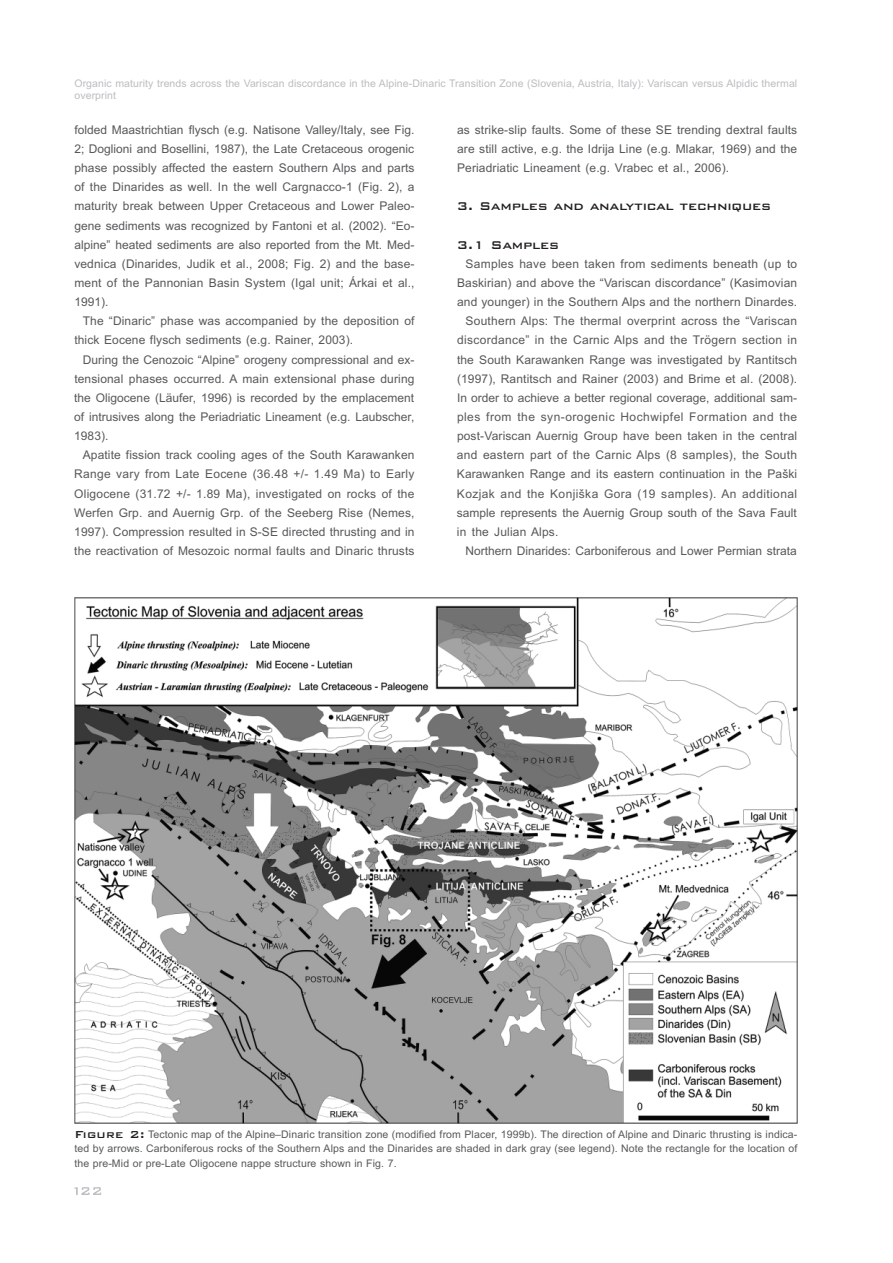
<style>
.page{position:relative;width:893px;height:1263px;background:#fff}
.page>*{position:absolute;margin:0;border:0;box-sizing:border-box;transform-origin:0 0}
.t1{font:500 15px "Bank Gothic BT";letter-spacing:-.015em;color:#231f20}
.t2{font:12px/19.2px "Arial";letter-spacing:.01em;color:#57585a;text-align:justify}
.t3{font:12px "Arial";letter-spacing:.03em;color:#57585a}
.t4{font:12px "Arial";letter-spacing:.04em;color:#57585a}
.t5{font:12px "Arial";letter-spacing:.035em;color:#57585a}
.t6{font:10.5px/14.9px "Arial";letter-spacing:.015em;color:#57585a;text-align:justify}
.t7{font:10.5px/11.7px "Arial";letter-spacing:.01em;color:#bcbdc0}
.s1{font-family:"Bank Gothic BT";font-weight:500;font-size:13.5px;color:#231f20}
</style>
<div class="page">
<img style="left:74px;top:597px;width:724px;height:526px">
<svg style="left:74px;top:1187px;width:27px;height:8px"></svg>
<p class="t7" style="left:74px;top:78px;width:724px">Organic maturity trends across the Variscan discordance in the Alpine-Dinaric Transition Zone (Slovenia, Austria, Italy): Variscan versus Alpidic thermal overprint</p>
<p class="t2" style="left:74px;top:121px;width:342px">folded Maastrichtian flysch (e.g. Natisone Valley/Italy, see Fig.<br>2; Doglioni and Bosellini, 1987), the Late Cretaceous orogenic phase possibly affected the eastern Southern Alps and parts of the Dinarides as well. In the well Cargnacco-1 (Fig. 2), a maturity break between Upper Cretaceous and Lower Paleo&shy;gene sediments was recognized by Fantoni et al. (2002). “Eo&shy;alpine” heated sediments are also reported from the Mt. Med&shy;vednica (Dinarides, Judik et al., 2008; Fig. 2) and the base&shy;ment of the Pannonian Basin System (Igal unit; Árkai et al., 1991).</p>
<p class="t2" style="left:74px;top:313px;width:342px;text-indent:9px">The “Dinaric” phase was accompanied by the deposition of thick Eocene flysch sediments (e.g. Rainer, 2003).</p>
<p class="t2" style="left:74px;top:351px;width:342px;text-indent:9px">During the Cenozoic “Alpine” orogeny compressional and ex&shy;tensional phases occurred. A main extensional phase during the Oligocene (Läufer, 1996) is recorded by the emplacement of intrusives along the Periadriatic Lineament (e.g. Laubscher, 1983).</p>
<p class="t2" style="left:74px;top:447px;width:342px;text-indent:9px">Apatite fission track cooling ages of the South Karawanken Range vary from Late Eocene (36.48 +/- 1.49 Ma) to Early Oligocene (31.72 +/- 1.89 Ma), investigated on rocks of the Werfen Grp. and Auernig Grp. of the Seeberg Rise (Nemes, 1997). Compression resulted in S-SE directed thrusting and in the reactivation of Mesozoic normal faults and Dinaric thrusts</p>
<p class="t2" style="left:457px;top:121px;width:342px">as strike-slip faults. Some of these SE trending dextral faults are still active, e.g. the Idrija Line (e.g. Mlakar, 1969) and the Periadriatic Lineament (e.g. Vrabec et al., 2006).</p>
<p class="t1" style="left:457px;top:199px;width:316px">3. Samples and analytical techniques</p>
<p class="t1" style="left:457px;top:237px;width:104px">3.1 Samples</p>
<p class="t2" style="left:466px;top:255px;width:333px">Samples have been taken from sediments beneath (up to</p>
<p class="t2" style="left:457px;top:274px;width:342px">Baskirian) and above the “Variscan discordance” (Kasimovian</p>
<p class="t2" style="left:457px;top:293px;width:342px">and younger) in the Southern Alps and the northern Dinardes.</p>
<p class="t2" style="left:466px;top:313px;width:333px">Southern Alps: The thermal overprint across the “Variscan</p>
<p class="t3" style="left:457px;top:336px;width:342px">discordance” in the Carnic Alps and the Trögern section in</p>
<p class="t2" style="left:457px;top:351px;width:342px">the South Karawanken Range was investigated by Rantitsch</p>
<p class="t2" style="left:457px;top:370px;width:342px">(1997), Rantitsch and Rainer (2003) and Brime et al. (2008).</p>
<p class="t2" style="left:457px;top:389px;width:341px">In order to achieve a better regional coverage, additional sam-</p>
<p class="t4" style="left:457px;top:412px;width:342px">ples from the syn-orogenic Hochwipfel Formation and the</p>
<p class="t2" style="left:457px;top:427px;width:342px">post-Variscan Auernig Group have been taken in the central</p>
<p class="t2" style="left:457px;top:447px;width:342px">and eastern part of the Carnic Alps (8 samples), the South</p>
<p class="t2" style="left:457px;top:466px;width:342px">Karawanken Range and its eastern continuation in the Paški</p>
<p class="t5" style="left:457px;top:489px;width:342px">Kozjak and the Konjiška Gora (19 samples). An additional</p>
<p class="t2" style="left:457px;top:504px;width:341px">sample represents the Auernig Group south of the Sava Fault</p>
<p class="t2" style="left:457px;top:523px;width:103px">in the Julian Alps.</p>
<p class="t2" style="left:465px;top:542px;width:333px">Northern Dinarides: Carboniferous and Lower Permian strata</p>
<p class="t6" style="left:74px;top:1127px;width:724px"><span class="s1">Figure 2:</span> Tectonic map of the Alpine–Dinaric transition zone (modified from Placer, 1999b). The direction of Alpine and Dinaric thrusting is indica&shy;ted by arrows. Carboniferous rocks of the Southern Alps and the Dinarides are shaded in dark gray (see legend). Note the rectangle for the location of the pre-Mid or pre-Late Oligocene nappe structure shown in Fig. 7.</p>
</div>
